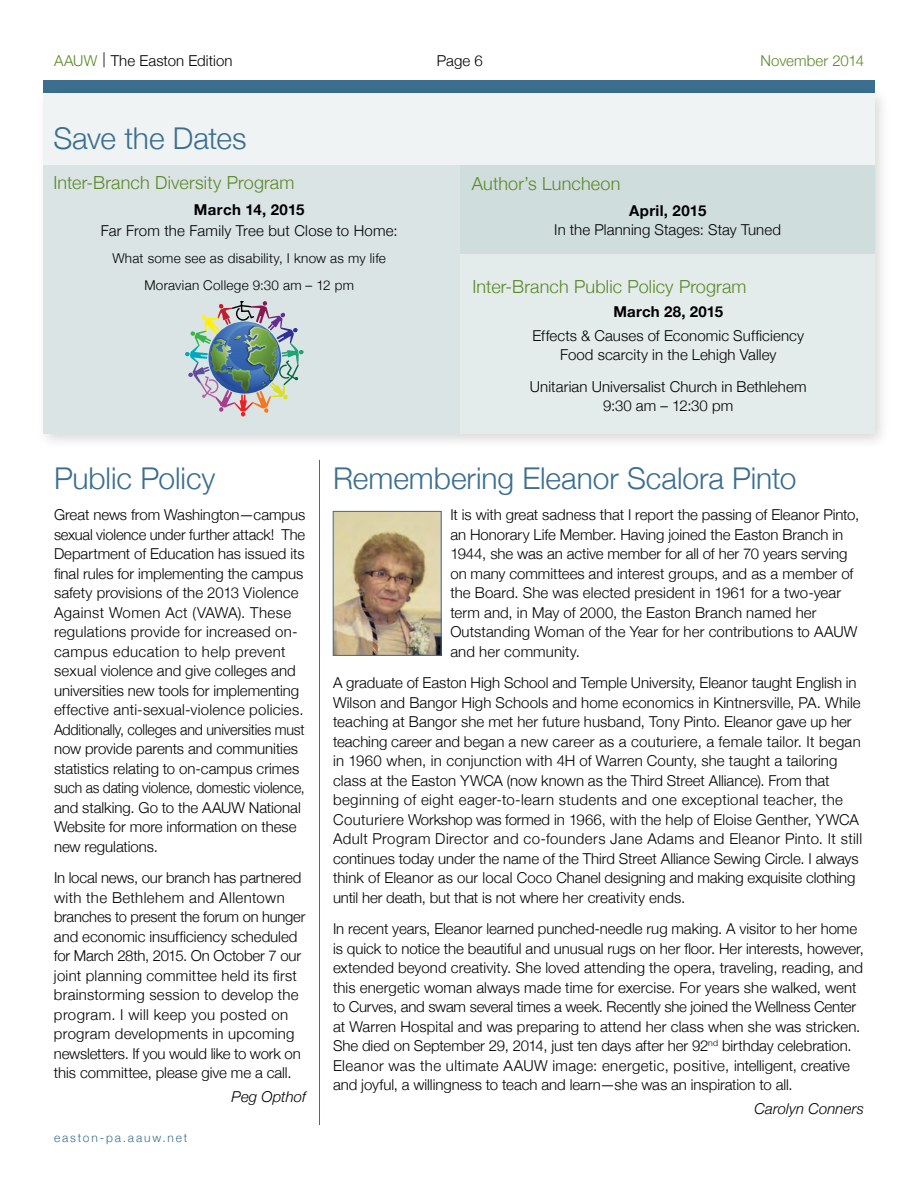
<style>
.page{position:relative;width:918px;height:1188px;background:#fff}
.page>*{position:absolute;margin:0;border:0;box-sizing:border-box;transform-origin:0 0}
.Heading{font:300 30px "Helvetica Neue";letter-spacing:-.005em;color:#3b6e8f}
.Heading_2{font:300 18px "Helvetica Neue";letter-spacing:.01em;color:#5c8727}
.Body_Copy{font:300 15px/19.5px "Helvetica Neue";color:#000}
.Heading_2-2{font:300 15px "Helvetica Neue";letter-spacing:.015em;color:#000}
.Signature_Flush_Righ{font:italic 300 15px "Helvetica Neue";letter-spacing:.005em;color:#000}
.Heading_2-3{font:700 15px "Helvetica Neue";letter-spacing:.025em;color:#000}
.Heading-2{font:300 15px "Helvetica Neue";letter-spacing:.01em;color:#000}
.Heading-3{font:300 15px "Helvetica Neue";color:#5c8727}
.Body_Copy-2{font:700 15px "Helvetica Neue";letter-spacing:.015em;color:#000}
.Chart_Copy{font:300 15px "Helvetica Neue";color:#000}
.Heading_2-4{font:300 13.5px "Helvetica Neue";letter-spacing:.02em;color:#000}
.Heading-4{font:300 12px "Helvetica Neue";letter-spacing:.155em;color:#3b6e8f}
.s1{color:#5c8727}
</style>
<div class="page">
<div style="left:43px;top:81px;width:832px;height:12px;background:#3b6e8f"></div>
<div style="left:36px;top:86px;width:855px;height:364px;background:#000;opacity:.15"></div>
<div style="left:43px;top:93px;width:832px;height:341px;background:#eff3f3"></div>
<div style="left:460px;top:166px;width:415px;height:88px;background:#d0dddd"></div>
<div style="left:460px;top:254px;width:415px;height:180px;background:#e3ebeb"></div>
<div style="left:43px;top:166px;width:417px;height:268px;background:#dae4e4"></div>
<img style="left:185px;top:302px;width:119px;height:115px">
<hr style="left:319px;top:460px;width:1px;height:665px;background:#3b6e8f">
<img style="left:335px;top:513px;width:104px;height:141px">
<div style="left:333px;top:511px;width:108px;height:145px;border:1px solid #3b6e8f"></div>
<p class="Heading-2" style="left:54px;top:51px;width:180px"><span class="s1">AAUW</span> | The Easton Edition</p>
<p class="Chart_Copy" style="left:437px;top:52px;width:47px">Page 6</p>
<p class="Heading-3" style="left:760px;top:51px;width:105px">November 2014</p>
<p class="Heading" style="left:53px;top:120px;width:195px">Save the Dates</p>
<p class="Heading_2" style="left:53px;top:172px;width:243px">Inter-Branch Diversity Program</p>
<p class="Heading_2-3" style="left:194px;top:200px;width:112px">March 14, 2015</p>
<p class="Heading_2-2" style="left:101px;top:221px;width:298px">Far From the Family Tree but Close to Home:</p>
<p class="Heading_2-4" style="left:112px;top:250px;width:275px">What some see as disability, I know as my life</p>
<p class="Heading_2-4" style="left:144px;top:277px;width:211px">Moravian College 9:30 am – 12 pm</p>
<p class="Heading_2" style="left:472px;top:173px;width:150px">Author’s Luncheon</p>
<p class="Heading_2-3" style="left:629px;top:201px;width:79px">April, 2015</p>
<p class="Body_Copy" style="left:554px;top:220px;width:228px">In the Planning Stages: Stay Tuned</p>
<p class="Heading_2" style="left:472px;top:275px;width:276px">Inter-Branch Public Policy Program</p>
<p class="Body_Copy-2" style="left:613px;top:302px;width:111px">March 28, 2015</p>
<p class="Body_Copy" style="left:533px;top:325px;width:273px;text-align:center">Effects &amp; Causes of Economic Sufficiency<br>Food scarcity in the Lehigh Valley</p>
<p class="Body_Copy" style="left:530px;top:376px;width:278px;text-align:center">Unitarian Universalist Church in Bethlehem<br>9:30 am – 12:30 pm</p>
<p class="Heading" style="left:54px;top:460px;width:163px">Public Policy</p>
<p class="Body_Copy" style="left:54px;top:505px;width:253px">Great news from Washington—campus sexual violence under further attack! The Department of Education has issued its final rules for implementing the campus safety provisions of the 2013 Violence Against Women Act (VAWA). These regulations provide for increased on&shy;campus education to help prevent sexual violence and give colleges and universities new tools for implementing effective anti-sexual-violence policies.<br>Additionally, colleges and universities must now provide parents and communities statistics relating to on-campus crimes such as dating violence, domestic violence, and stalking. Go to the AAUW National Website for more information on these new regulations.</p>
<p class="Body_Copy" style="left:54px;top:868px;width:253px">In local news, our branch has partnered with the Bethlehem and Allentown branches to present the forum on hunger and economic insufficiency scheduled for March 28th, 2015. On October 7 our joint planning committee held its first brainstorming session to develop the program. I will keep you posted on program developments in upcoming newsletters. If you would like to work on this committee, please give me a call.</p>
<p class="Signature_Flush_Righ" style="left:232px;top:1088px;width:76px">Peg Opthof</p>
<p class="Heading-4" style="left:54px;top:1131px;width:135px">easton-pa.aauw.net</p>
<p class="Heading" style="left:333px;top:460px;width:465px">Remembering Eleanor Scalora Pinto</p>
<p class="Body_Copy" style="left:450px;top:505px;width:410px">It is with great sadness that I report the passing of Eleanor Pinto, an Honorary Life Member. Having joined the Easton Branch in 1944, she was an active member for all of her 70 years serving on many committees and interest groups, and as a member of the Board. She was elected president in 1961 for a two-year term and, in May of 2000, the Easton Branch named her Outstanding Woman of the Year for her contributions to AAUW and her community.</p>
<p class="Body_Copy" style="left:333px;top:673px;width:531px">A graduate of Easton High School and Temple University, Eleanor taught English in Wilson and Bangor High Schools and home economics in Kintnersville, PA. While teaching at Bangor she met her future husband, Tony Pinto. Eleanor gave up her teaching career and began a new career as a couturiere, a female tailor. It began in 1960 when, in conjunction with 4H of Warren County, she taught a tailoring class at the Easton YWCA (now known as the Third Street Alliance). From that beginning of eight eager-to-learn students and one exceptional teacher, the Couturiere Workshop was formed in 1966, with the help of Eloise Genther, YWCA Adult Program Director and co-founders Jane Adams and Eleanor Pinto. It still continues today under the name of the Third Street Alliance Sewing Circle. I always think of Eleanor as our local Coco Chanel designing and making exquisite clothing until her death, but that is not where her creativity ends.</p>
<p class="Body_Copy" style="left:333px;top:919px;width:532px">In recent years, Eleanor learned punched-needle rug making. A visitor to her home is quick to notice the beautiful and unusual rugs on her floor. Her interests, however, extended beyond creativity. She loved attending the opera, traveling, reading, and this energetic woman always made time for exercise. For years she walked, went to Curves, and swam several times a week. Recently she joined the Wellness Center at Warren Hospital and was preparing to attend her class when she was stricken.<br>She died on September 29, 2014, just ten days after her 92<sup>nd</sup> birthday celebration.<br>Eleanor was the ultimate AAUW image: energetic, positive, intelligent, creative and joyful, a willingness to teach and learn—she was an inspiration to all.</p>
<p class="Signature_Flush_Righ" style="left:755px;top:1100px;width:111px">Carolyn Conners</p>
</div>
